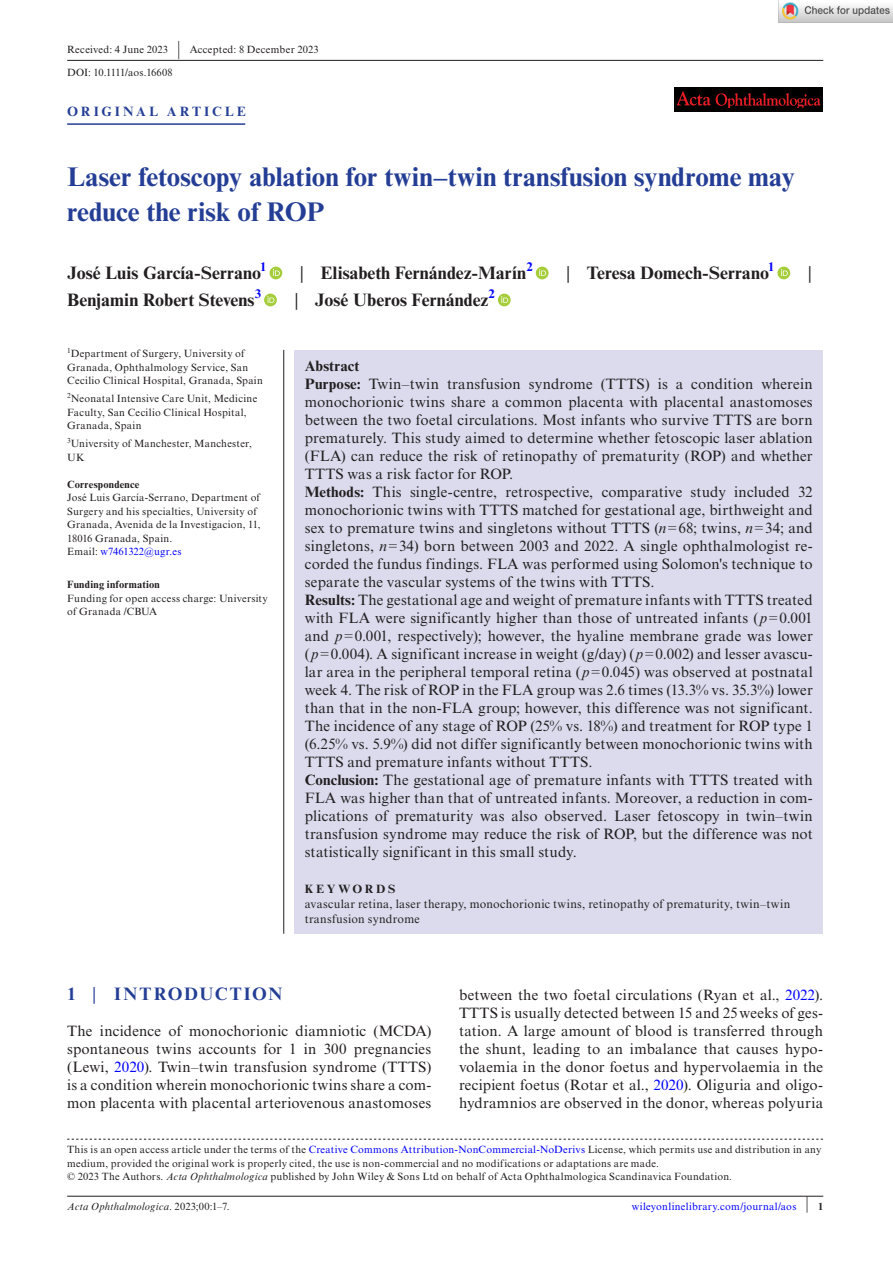
<style>
.page{position:relative;width:893px;height:1263px;background:#fff}
.page>*{position:absolute;margin:0;border:0;box-sizing:border-box;transform-origin:0 0}
.t1{font:700 27px/34.5px "Times New Roman MT Std";letter-spacing:-.005em;color:#243e95}
.t2{font:700 18px "Times New Roman MT Std";color:#231f20}
.t3{font:700 18px "Times New Roman MT Std";letter-spacing:.085em;color:#243e95}
.t4{font:18px "Times New Roman MT Std";color:#231f20}
.t5{font:15px/18px "Times New Roman MT Std";letter-spacing:.01em;color:#231f20;text-align:justify}
.t6{font:700 13.5px "Times New Roman MT Std";letter-spacing:.22em;color:#243e95}
.t7{font:12px/15px "Times New Roman MT Std";letter-spacing:.025em;color:#231f20}
.t8{font:700 12px "Times New Roman MT Std";letter-spacing:.23em;color:#231f20}
.t9{font:10.5px/13.5px "Times New Roman MT Std";letter-spacing:.025em;color:#231f20}
.t10{font:10.5px "Times New Roman MT Std";letter-spacing:.025em;color:#00f}
.t11{font:italic 10.5px "Times New Roman MT Std";letter-spacing:.02em;color:#231f20}
.t12{font:700 10.5px "Times New Roman MT Std";letter-spacing:.02em;color:#231f20}
.t13{font:7.35px "Times New Roman MT Std";color:#231f20}
.s1{font-size:19.65px}
.s2{font-weight:400}
.s3{color:#00f}
.s4{font-weight:700}
.s5{font-style:italic}
.s6{font-family:"Times New Roman"}
.s7{font-style:normal}
.s8{font-size:17.4px;color:#231f20}
.s9{font-weight:700;color:#231f20}
</style>
<div class="page">
<hr style="left:67px;top:1196px;width:756px;height:1px;background:#231f20">
<div style="left:674px;top:87px;width:149px;height:25px;background:#000"></div>
<img style="left:677px;top:91px;width:143px;height:17px">
<hr style="left:67px;top:123px;width:178px;height:2px;background:#243e95">
<div style="left:270px;top:267px;width:12px;height:12px;background:#a5cd39;border-radius:50%"></div>
<svg style="left:273px;top:269px;width:7px;height:7px"></svg>
<div style="left:536px;top:267px;width:12px;height:12px;background:#a5cd39;border-radius:50%"></div>
<svg style="left:539px;top:269px;width:7px;height:7px"></svg>
<div style="left:777px;top:267px;width:13px;height:12px;background:#a5cd39;border-radius:50%"></div>
<svg style="left:781px;top:269px;width:7px;height:7px"></svg>
<svg style="left:264px;top:294px;width:13px;height:12px"></svg>
<svg style="left:267px;top:296px;width:7px;height:7px"></svg>
<div style="left:498px;top:294px;width:13px;height:12px;background:#a5cd39;border-radius:50%"></div>
<svg style="left:501px;top:296px;width:7px;height:7px"></svg>
<hr style="left:67px;top:60px;width:756px;height:1px;background:#231f20">
<svg style="left:67px;top:1139px;width:756px;height:1px"></svg>
<div style="left:294px;top:350px;width:529px;height:584px;background:#dbdbed"></div>
<hr style="left:283px;top:350px;width:1px;height:584px;background:#231f20">
<img style="left:779px;top:2px;width:114px;height:20px">
<p class="t9" style="left:67px;top:38px;width:253px;line-height:23px">Received: 4 June 2023 <span class="s1">|</span> Accepted: 8 December 2023<br>DOI: 10.1111/aos.16608</p>
<p class="t6" style="left:67px;top:103px;width:180px">ORIGINAL ARTICLE</p>
<h1 class="t1" style="left:67px;top:159px;width:729px">Laser fetoscopy ablation for twin–twin transfusion syndrome may reduce the risk of ROP</h1>
<p class="t2" style="left:67px;top:262px;width:201px">José Luis García-Serrano<sup>1</sup></p>
<p class="t2" style="left:300px;top:262px;width:234px"><span class="s2">|</span> Elisabeth Fernández-Marín<sup>2</sup></p>
<p class="t2" style="left:566px;top:262px;width:209px"><span class="s2">|</span> Teresa Domech-Serrano<sup>1</sup></p>
<p class="t4" style="left:808px;top:263px;width:5px">|</p>
<p class="t2" style="left:67px;top:289px;width:195px">Benjamin Robert Stevens<sup>3</sup></p>
<p class="t2" style="left:295px;top:289px;width:202px"><span class="s2">|</span> José Uberos Fernández<sup>2</sup></p>
<p class="t13" style="left:67px;top:346px;width:5px">1</p>
<p class="t9" style="left:67px;top:347px;width:197px;text-indent:4px">Department of Surgery, University of<br>Granada, Ophthalmology Service, San<br>Cecilio Clinical Hospital, Granada, Spain</p>
<p class="t13" style="left:67px;top:391px;width:5px">2</p>
<p class="t9" style="left:67px;top:392px;width:192px;text-indent:4px">Neonatal Intensive Care Unit, Medicine<br>Faculty, San Cecilio Clinical Hospital,<br>Granada, Spain</p>
<p class="t13" style="left:67px;top:436px;width:5px">3</p>
<p class="t9" style="left:67px;top:437px;width:186px;text-indent:4px">University of Manchester, Manchester,<br>UK</p>
<p class="t12" style="left:67px;top:478px;width:74px">Correspondence</p>
<p class="t9" style="left:67px;top:491px;width:195px">José Luis García-Serrano, Department of Surgery and his specialties, University of Granada, Avenida de la Investigacion, 11, 18016 Granada, Spain.<br>Email: <span class="s3">w7461322@ugr.es</span></p>
<p class="t12" style="left:67px;top:578px;width:94px">Funding information</p>
<p class="t9" style="left:67px;top:592px;width:202px">Funding for open access charge: University of Granada /CBUA</p>
<p class="t5" style="left:305px;top:357px;width:510px;text-align:left"><span class="s4">Abstract<br>Purpose:</span> Twin–twin transfusion syndrome (TTTS) is a condition wherein monochorionic twins share a common placenta with placental anastomoses between the two foetal circulations. Most infants who survive TTTS are born prematurely. This study aimed to determine whether fetoscopic laser ablation (FLA) can reduce the risk of retinopathy of prematurity (ROP) and whether TTTS was a risk factor for ROP.<br><span class="s4">Methods:</span> This single-centre, retrospective, comparative study included 32 monochorionic twins with TTTS matched for gestational age, birthweight and sex to premature twins and singletons without TTTS (<span class="s5">n</span><span class="s6">=</span>68; twins, <span class="s5">n</span><span class="s6">=</span>34; and singletons, <span class="s5">n</span><span class="s6">=</span>34) born between 2003 and 2022. A single ophthalmologist re&shy;corded the fundus findings. FLA was performed using Solomon's technique to separate the vascular systems of the twins with TTTS.<br><span class="s4">Results:</span> The gestational age and weight of premature infants with TTTS treated with FLA were significantly higher than those of untreated infants (<span class="s5">p</span><span class="s6">=</span>0.001 and <span class="s5">p</span><span class="s6">=</span>0.001, respectively); however, the hyaline membrane grade was lower (<span class="s5">p</span><span class="s6">=</span>0.004). A significant increase in weight (g/day) (<span class="s5">p</span><span class="s6">=</span>0.002) and lesser avascu&shy;lar area in the peripheral temporal retina (<span class="s5">p</span><span class="s6">=</span>0.045) was observed at postnatal week 4. The risk of ROP in the FLA group was 2.6 times (13.3% vs. 35.3%) lower than that in the non-FLA group; however, this difference was not significant.<br>The incidence of any stage of ROP (25% vs. 18%) and treatment for ROP type 1 (6.25% vs. 5.9%) did not differ significantly between monochorionic twins with TTTS and premature infants without TTTS.<br><span class="s4">Conclusion:</span> The gestational age of premature infants with TTTS treated with FLA was higher than that of untreated infants. Moreover, a reduction in com&shy;plications of prematurity was also observed. Laser fetoscopy in twin–twin transfusion syndrome may reduce the risk of ROP, but the difference was not statistically significant in this small study.</p>
<p class="t8" style="left:305px;top:882px;width:92px">KEYWORDS</p>
<p class="t7" style="left:305px;top:897px;width:487px">avascular retina, laser therapy, monochorionic twins, retinopathy of prematurity, twin–twin transfusion syndrome</p>
<p class="t3" style="left:67px;top:983px;width:217px">1 <span class="s2">|</span> INTRODUCTION</p>
<p class="t5" style="left:67px;top:1022px;width:366px">The incidence of monochorionic diamniotic (MCDA) spontaneous twins accounts for 1 in 300 pregnancies (Lewi, <span class="s3">2020</span>). Twin–twin transfusion syndrome (TTTS) is a condition wherein monochorionic twins share a com&shy;mon placenta with placental arteriovenous anastomoses</p>
<p class="t5" style="left:459px;top:986px;width:366px">between the two foetal circulations (Ryan et al., <span class="s3">2022</span>).<br>TTTS is usually detected between 15 and 25weeks of ges&shy;tation. A large amount of blood is transferred through the shunt, leading to an imbalance that causes hypo&shy;volaemia in the donor foetus and hypervolaemia in the recipient foetus (Rotar et al., <span class="s3">2020</span>). Oliguria and oligo&shy;hydramnios are observed in the donor, whereas polyuria</p>
<p class="t9" style="left:67px;top:1143px;width:756px">This is an open access article under the terms of the <span class="s3">Creative Commons Attribution-NonCommercial-NoDerivs</span> License, which permits use and distribution in any medium, provided the original work is properly cited, the use is non-commercial and no modifications or adaptations are made.<br>© 2023 The Authors. <span class="s5">Acta Ophthalmologica</span> published by John Wiley &amp; Sons Ltd on behalf of Acta Ophthalmologica Scandinavica Foundation.</p>
<p class="t11" style="left:67px;top:1200px;width:164px">Acta Ophthalmologica<span class="s7">. 2023;00:1–7.</span></p>
<p class="t10" style="left:632px;top:1200px;width:193px">wileyonlinelibrary.com/journal/aos <span class="s8">|</span> <span class="s9">1</span></p>
</div>
